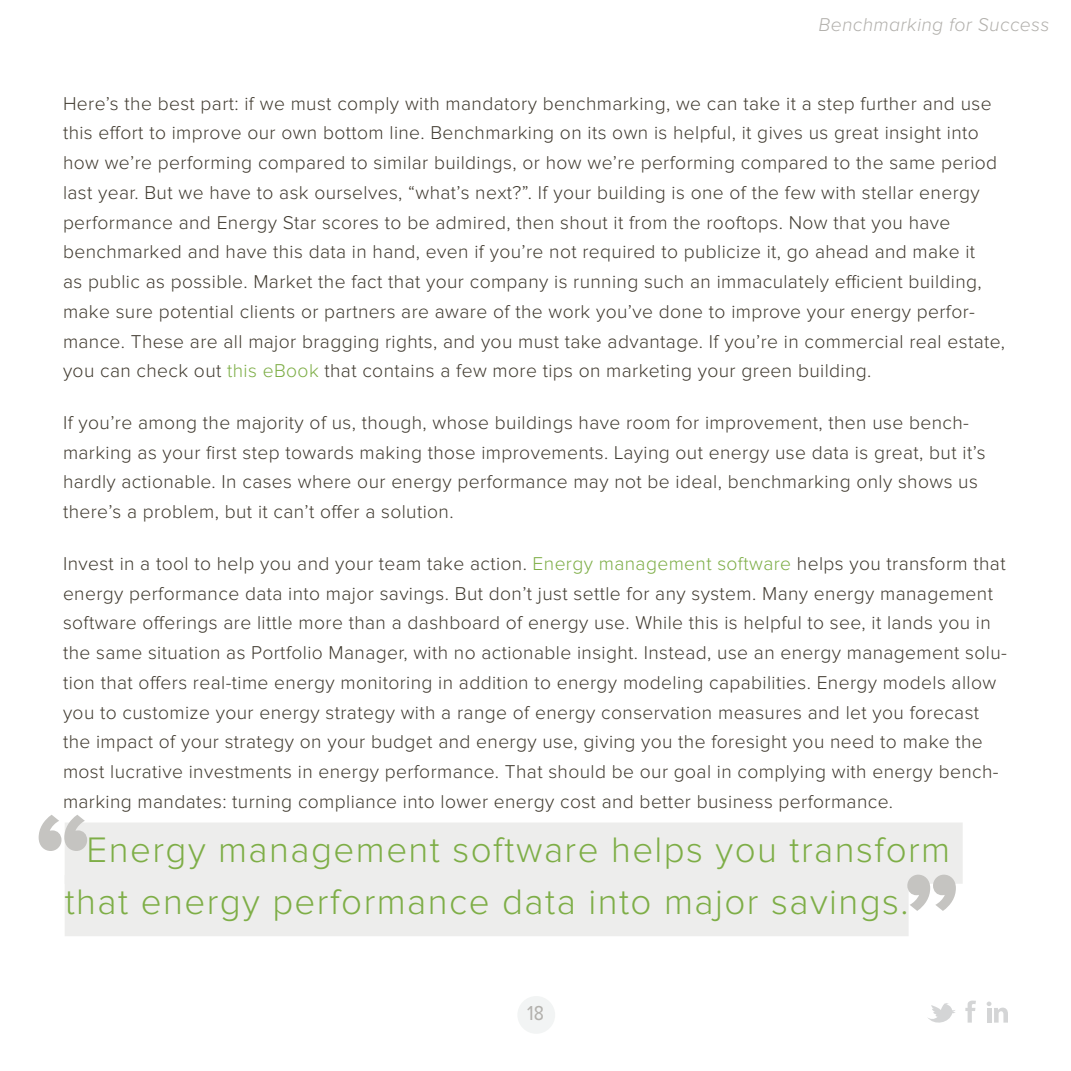
<style>
.page{position:relative;width:1071px;height:1071px;background:#fff}
.page>*{position:absolute;margin:0;border:0;box-sizing:border-box;transform-origin:0 0}
.t1{font:300 36.75px/52.5px "Proxima Nova";letter-spacing:.04em;color:#7eae47}
.t2{font:21px "Proxima Nova Cond";color:#b3b1ad}
.t3{font:300 19.25px/29.8px "Proxima Nova";letter-spacing:.02em;color:#413b30}
.t4{font:italic 300 19.25px "Proxima Nova";letter-spacing:.02em;color:#b3b1ad}
.s1{color:#7eae47}
</style>
<div class="page">
<div style="left:65px;top:823px;width:898px;height:61px;background:#ededec"></div>
<div style="left:65px;top:875px;width:844px;height:61px;background:#ededec"></div>
<svg style="left:39px;top:815px;width:48px;height:36px"></svg>
<svg style="left:907px;top:875px;width:49px;height:36px"></svg>
<div style="left:517px;top:996px;width:38px;height:38px;background:#f2f4f4;border-radius:50%"></div>
<svg style="left:928px;top:1003px;width:27px;height:20px"></svg>
<svg style="left:965px;top:1001px;width:11px;height:22px"></svg>
<svg style="left:987px;top:1002px;width:21px;height:21px"></svg>
<p class="t4" style="left:819px;top:16px;width:233px">Benchmarking for Success</p>
<p class="t3" style="left:63px;top:89px;width:944px">Here’s the best part: if we must comply with mandatory benchmarking, we can take it a step further and use this effort to improve our own bottom line. Benchmarking on its own is helpful, it gives us great insight into how we’re performing compared to similar buildings, or how we’re performing compared to the same period last year. But we have to ask ourselves, “what’s next?”. If your building is one of the few with stellar energy performance and Energy Star scores to be admired, then shout it from the rooftops. Now that you have benchmarked and have this data in hand, even if you’re not required to publicize it, go ahead and make it<br>as public as possible. Market the fact that your company is running such an immaculately efficient building, make sure potential clients or partners are aware of the work you’ve done to improve your energy perfor&shy;mance. These are all major bragging rights, and you must take advantage. If you’re in commercial real estate, you can check out <span class="s1">this eBook</span> that contains a few more tips on marketing your green building.</p>
<p class="t3" style="left:63px;top:409px;width:924px">If you’re among the majority of us, though, whose buildings have room for improvement, then use bench&shy;marking as your first step towards making those improvements. Laying out energy use data is great, but it’s hardly actionable. In cases where our energy performance may not be ideal, benchmarking only shows us there’s a problem, but it can’t offer a solution.</p>
<p class="t3" style="left:63px;top:549px;width:945px">Invest in a tool to help you and your team take action. <span class="s1">Energy management software</span> helps you transform that energy performance data into major savings. But don’t just settle for any system. Many energy management software offerings are little more than a dashboard of energy use. While this is helpful to see, it lands you in the same situation as Portfolio Manager, with no actionable insight. Instead, use an energy management solu&shy;tion that offers real-time energy monitoring in addition to energy modeling capabilities. Energy models allow you to customize your energy strategy with a range of energy conservation measures and let you forecast the impact of your strategy on your budget and energy use, giving you the foresight you need to make the most lucrative investments in energy performance. That should be our goal in complying with energy bench&shy;marking mandates: turning compliance into lower energy cost and better business performance.</p>
<h1 class="t1" style="left:65px;top:825px;width:887px;text-indent:22px">Energy management software helps you transform that energy performance data into major savings.</h1>
<p class="t2" style="left:527px;top:1003px;width:18px">18</p>
</div>
